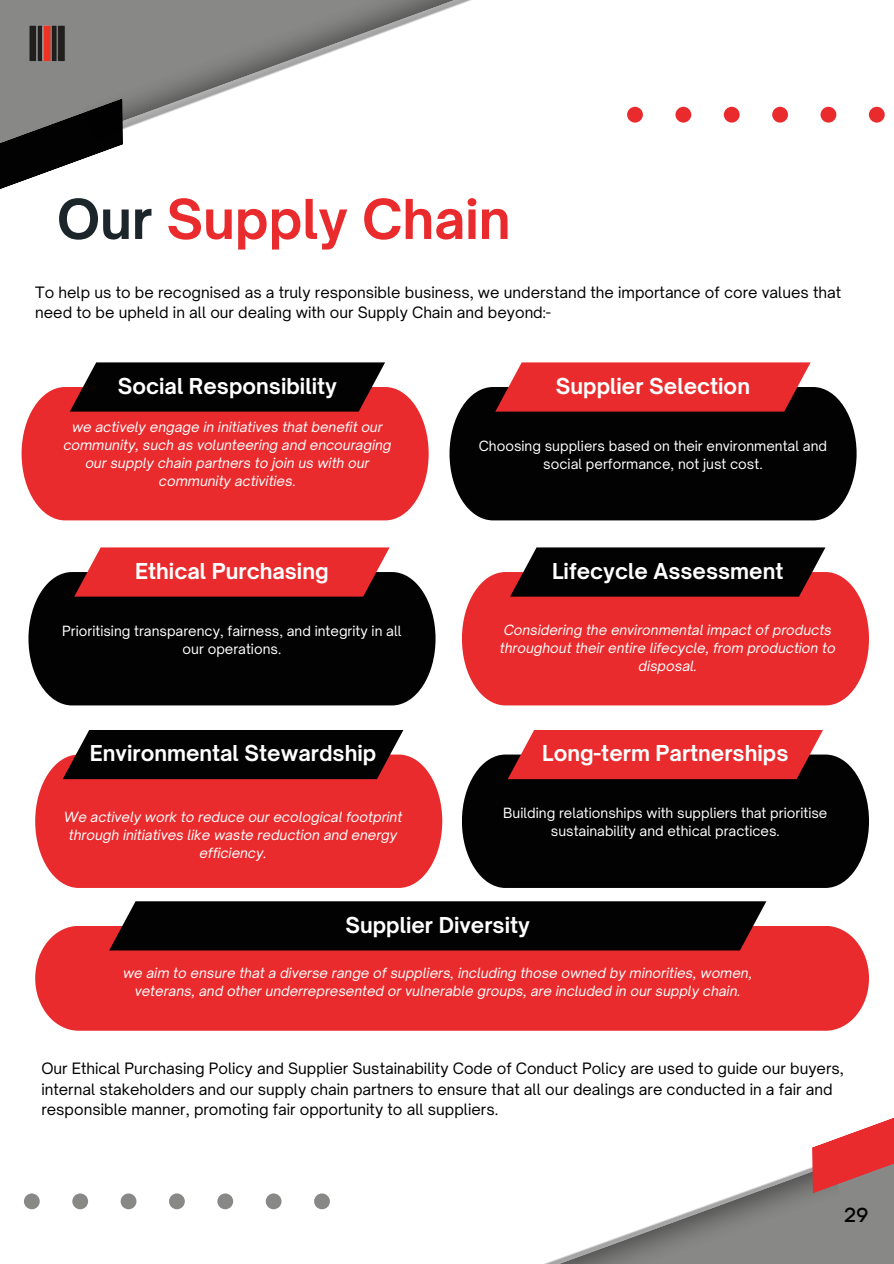
<style>
.page{position:relative;width:894px;height:1264px;background:#fff}
.page>*{position:absolute;margin:0;border:0;box-sizing:border-box;transform-origin:0 0}
.t1{font:700 52.5px "Open Sauce One";color:#e92b2d}
.t2{font:700 21px "Open Sauce One";color:#fff}
.t3{font:20.25px "Code Pro Normal LC";color:#000}
.t4{font:15px/20.2px "Open Sauce One";color:#000}
.t5{font:italic 13.5px/18px "Open Sauce One";color:#fff;text-align:center}
.t6{font:13.5px/18px "Open Sauce One";color:#fff;text-align:center}
.s1{color:#1c262a}
</style>
<div class="page">
<div style="left:0;top:0;width:80px;height:98px;background:#888887"></div>
<svg style="left:0;top:98px;width:123px;height:91px"></svg>
<img style="left:22px;top:19px;width:49px;height:49px">
<img style="left:80px;top:0;width:558px;height:142px">
<div style="left:841px;top:1193px;width:52px;height:70px;background:#888887"></div>
<img style="left:272px;top:1167px;width:569px;height:96px">
<svg style="left:811px;top:1118px;width:82px;height:75px"></svg>
<div style="left:22px;top:387px;width:406px;height:133px;background:#e92b2d"></div>
<div style="left:28px;top:572px;width:407px;height:133px;background:#020202"></div>
<svg style="left:74px;top:547px;width:315px;height:49px;background:#e03435"></svg>
<svg style="left:70px;top:362px;width:315px;height:49px;background:#181010"></svg>
<div style="left:35px;top:755px;width:407px;height:133px;background:#e92b2d"></div>
<svg style="left:63px;top:730px;width:340px;height:49px;background:#140d0d"></svg>
<div style="left:462px;top:572px;width:406px;height:133px;background:#e92b2d"></div>
<svg style="left:510px;top:547px;width:315px;height:49px;background:#181010"></svg>
<div style="left:449px;top:387px;width:407px;height:133px;background:#020202"></div>
<svg style="left:495px;top:362px;width:315px;height:49px;background:#e03335"></svg>
<div style="left:462px;top:754px;width:406px;height:134px;background:#020202"></div>
<svg style="left:507px;top:730px;width:315px;height:49px;background:#e03233"></svg>
<div style="left:35px;top:926px;width:833px;height:104px;background:#e92b2d"></div>
<div style="left:109px;top:901px;width:657px;height:49px;background:#020202"></div>
<svg style="left:24px;top:1193px;width:306px;height:16px"></svg>
<svg style="left:627px;top:107px;width:258px;height:15px"></svg>
<p class="t1" style="left:57px;top:186px;width:455px"><span class="s1">Our</span> Supply Chain</p>
<p class="t4" style="left:35px;top:282px;width:807px">To help us to be recognised as a truly responsible business, we understand the importance of core values that need to be upheld in all our dealing with our Supply Chain and beyond:-</p>
<h1 class="t2" style="left:118px;top:373px;width:221px">Social Responsibility</h1>
<h2 class="t2" style="left:555px;top:373px;width:196px">Supplier Selection</h2>
<p class="t5" style="left:63px;top:417px;width:329px">we actively engage in initiatives that benefit our community, such as volunteering and encouraging our supply chain partners to join us with our community activities.</p>
<p class="t6" style="left:478px;top:436px;width:349px">Choosing suppliers based on their environmental and social performance, not just cost.</p>
<p class="t2" style="left:135px;top:558px;width:195px">Ethical Purchasing</p>
<h2 class="t2" style="left:552px;top:558px;width:233px">Lifecycle Assessment</h2>
<p class="t6" style="left:62px;top:621px;width:340px">Prioritising transparency, fairness, and integrity in all our operations.</p>
<p class="t5" style="left:499px;top:621px;width:337px">Considering the environmental impact of products throughout their entire lifecycle, from production to disposal.</p>
<p class="t2" style="left:90px;top:740px;width:288px">Environmental Stewardship</p>
<h2 class="t2" style="left:542px;top:740px;width:248px">Long-term Partnerships</h2>
<h2 class="t5" style="left:64px;top:807px;width:340px">We actively work to reduce our ecological footprint through initiatives like waste reduction and energy efficiency.</h2>
<p class="t6" style="left:503px;top:804px;width:325px">Building relationships with suppliers that prioritise sustainability and ethical practices.</p>
<p class="t2" style="left:345px;top:911px;width:186px">Supplier Diversity</p>
<h2 class="t5" style="left:123px;top:963px;width:630px">we aim to ensure that a diverse range of suppliers, including those owned by minorities, women, veterans, and other underrepresented or vulnerable groups, are included in our supply chain.</h2>
<h2 class="t4" style="left:41px;top:1058px;width:803px">Our Ethical Purchasing Policy and Supplier Sustainability Code of Conduct Policy are used to guide our buyers, internal stakeholders and our supply chain partners to ensure that all our dealings are conducted in a fair and responsible manner, promoting fair opportunity to all suppliers.</h2>
<h2 class="t3" style="left:843px;top:1202px;width:26px">29</h2>
</div>
